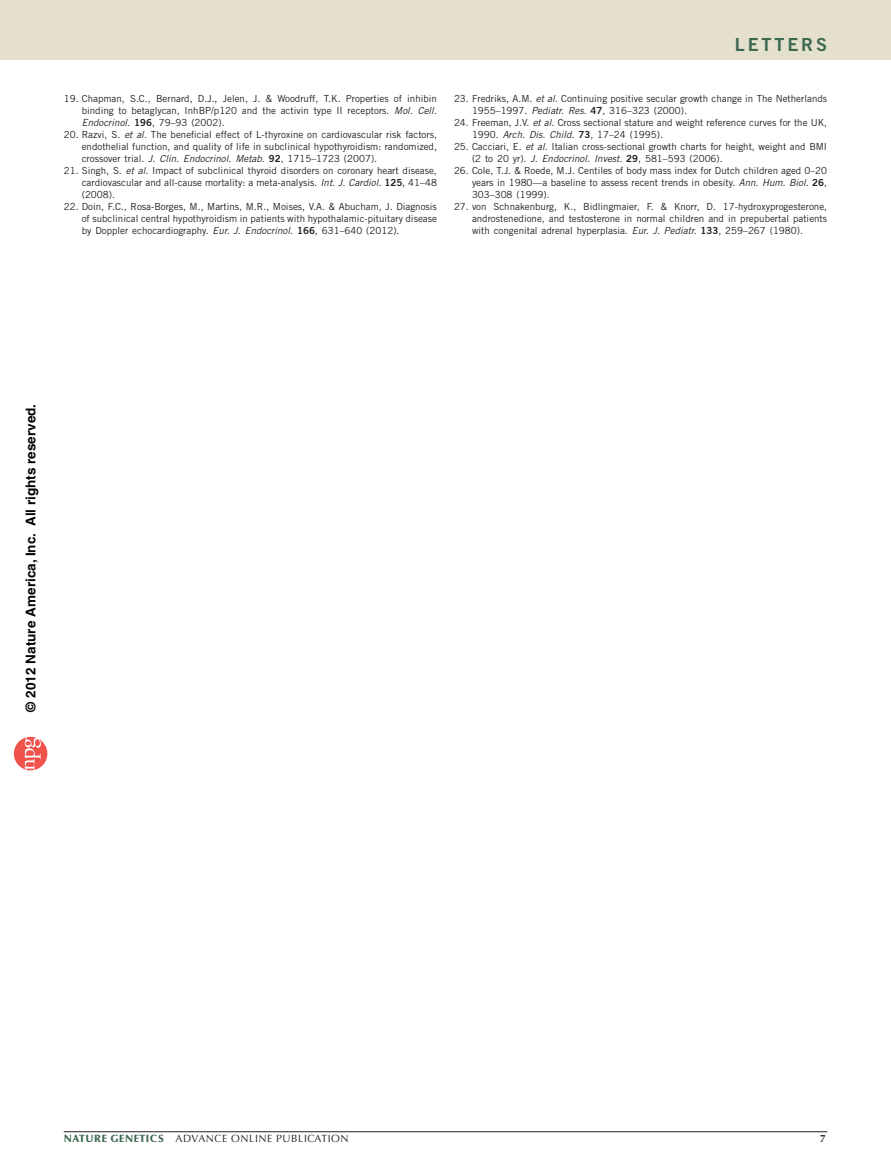
<style>
.page{position:relative;width:891px;height:1175px;background:#fff}
.page>*{position:absolute;margin:0;border:0;box-sizing:border-box;transform-origin:0 0}
.t1{font:18px "Trade Gothic LT Std Bd 2";letter-spacing:.16em;color:#3b684f}
.t2{font:700 13.5px "Helvetica";color:#040503}
.t3{font:10.5px "Optima LT Std";letter-spacing:.05em;color:#231f20}
.t4{font:9.75px/12px "Trade Gothic LT Std";color:#231f20;text-align:justify}
.s1{font-style:italic}
.s2{font-family:"Trade Gothic LT Std Bd 2"}
.s3{font-weight:900;color:#3b684f}
</style>
<div class="page">
<svg style="left:14px;top:737px;width:33px;height:33px"></svg>
<div style="left:0;top:0;width:891px;height:60px;background:#e5e0ce"></div>
<hr style="left:64px;top:1131px;width:763px;height:1px;background:#231f20">
<p class="t4" style="left:82px;top:92px;width:357px;text-indent:-18px">19. Chapman, S.C., Bernard, D.J., Jelen, J. &amp; Woodruff, T.K. Properties of inhibin binding to betaglycan, InhBP/p120 and the activin type II receptors. <span class="s1">Mol. Cell.<br>Endocrinol.</span> <span class="s2">196</span>, 79–93 (2002).</p>
<p class="t4" style="left:82px;top:128px;width:357px;text-indent:-18px">20. Razvi, S. <span class="s1">et al.</span> The beneficial effect of L-thyroxine on cardiovascular risk factors, endothelial function, and quality of life in subclinical hypothyroidism: randomized, crossover trial. <span class="s1">J. Clin. Endocrinol. Metab.</span> <span class="s2">92</span>, 1715–1723 (2007).</p>
<p class="t4" style="left:82px;top:164px;width:357px;text-indent:-18px">21. Singh, S. <span class="s1">et al.</span> Impact of subclinical thyroid disorders on coronary heart disease, cardiovascular and all-cause mortality: a meta-analysis. <span class="s1">Int. J. Cardiol.</span> <span class="s2">125</span>, 41–48 (2008).</p>
<p class="t4" style="left:82px;top:200px;width:357px;text-indent:-18px">22. Doin, F.C., Rosa-Borges, M., Martins, M.R., Moises, V.A. &amp; Abucham, J. Diagnosis of subclinical central hypothyroidism in patients with hypothalamic-pituitary disease by Doppler echocardiography. <span class="s1">Eur. J. Endocrinol.</span> <span class="s2">166</span>, 631–640 (2012).</p>
<h1 class="t1" style="left:735px;top:33px;width:94px">LETTERS</h1>
<p class="t4" style="left:472px;top:92px;width:357px;text-indent:-18px">23. Fredriks, A.M. <span class="s1">et al.</span> Continuing positive secular growth change in The Netherlands<br>1955–1997. <span class="s1">Pediatr. Res.</span> <span class="s2">47</span>, 316–323 (2000).</p>
<p class="t4" style="left:472px;top:116px;width:357px;text-indent:-18px">24. Freeman, J.V. <span class="s1">et al.</span> Cross sectional stature and weight reference curves for the UK,<br>1990. <span class="s1">Arch. Dis. Child.</span> <span class="s2">73</span>, 17–24 (1995).</p>
<p class="t4" style="left:472px;top:140px;width:357px;text-indent:-18px">25. Cacciari, E. <span class="s1">et al.</span> Italian cross-sectional growth charts for height, weight and BMI (2 to 20 yr). <span class="s1">J. Endocrinol. Invest.</span> <span class="s2">29</span>, 581–593 (2006).</p>
<p class="t4" style="left:472px;top:164px;width:357px;text-indent:-18px">26. Cole, T.J. &amp; Roede, M.J. Centiles of body mass index for Dutch children aged 0–20 years in 1980—a baseline to assess recent trends in obesity. <span class="s1">Ann. Hum. Biol.</span> <span class="s2">26</span>, 303–308 (1999).</p>
<p class="t4" style="left:472px;top:200px;width:357px;text-indent:-18px">27. von Schnakenburg, K., Bidlingmaier, F. &amp; Knorr, D. 17-hydroxyprogesterone, androstenedione, and testosterone in normal children and in prepubertal patients with congenital adrenal hyperplasia. <span class="s1">Eur. J. Pediatr.</span> <span class="s2">133</span>, 259–267 (1980).</p>
<h2 class="t2" style="left:23px;top:712px;width:309px;rotate:-90deg">© 2012 Nature America, Inc. All rights reserved.</h2>
<p class="t3" style="left:64px;top:1132px;width:286px"><span class="s3">NATURE GENETICS</span> ADVANCE ONLINE PUBLICATION</p>
</div>
